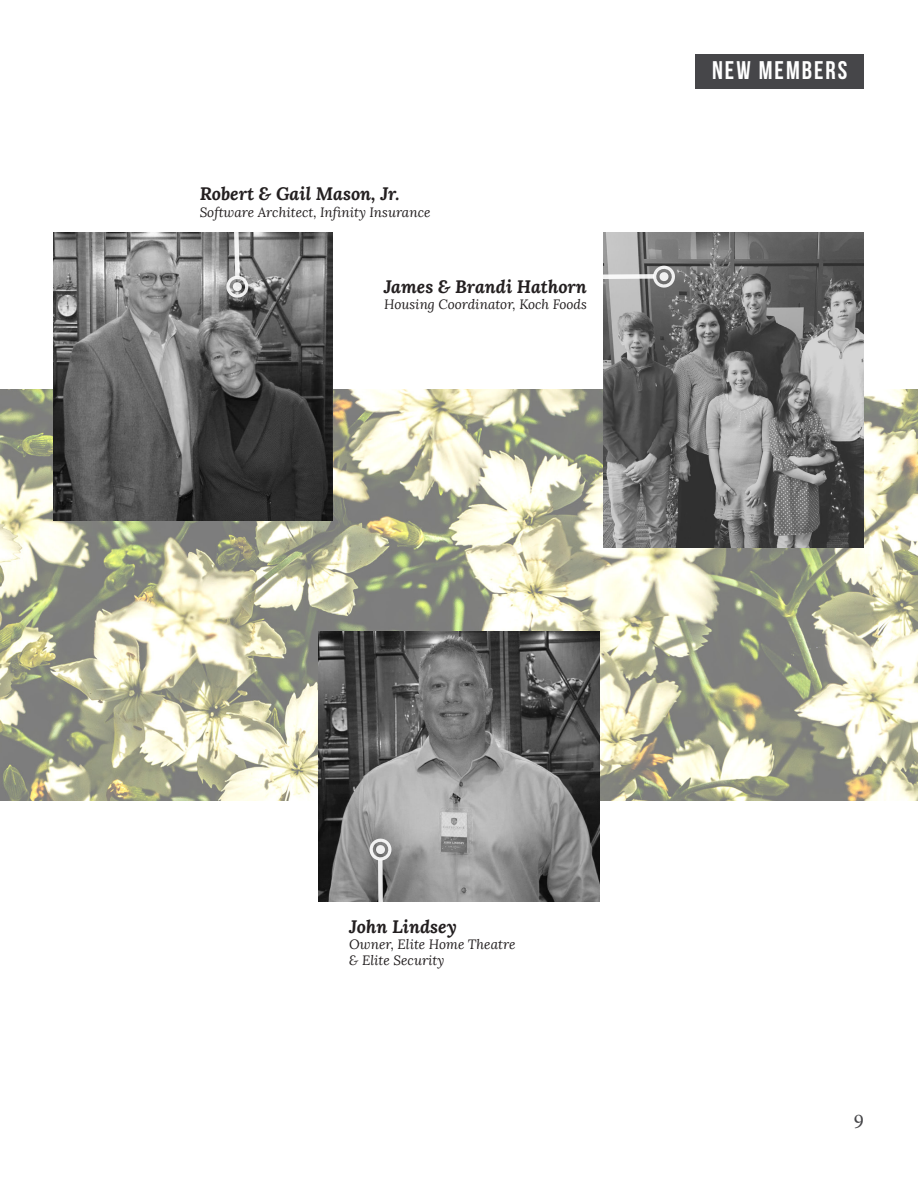
<style>
.page{position:relative;width:918px;height:1188px;background:#fff}
.page>*{position:absolute;margin:0;border:0;box-sizing:border-box;transform-origin:0 0}
.t1{font:25.5px "Bebas Neue";letter-spacing:.08em;color:#fff}
.t2{font:21px "Minion Pro";color:#464649}
.t3{font:italic 700 18px "Lora";color:#231f20}
.t4{font:italic 13.5px/16.2px "Lora";color:#231f20}
</style>
<div class="page">
<img style="left:0;top:390px;width:918px;height:410px">
<img style="left:604px;top:232px;width:260px;height:315px">
<img style="left:54px;top:232px;width:278px;height:289px">
<img style="left:318px;top:632px;width:282px;height:269px">
<svg style="left:225px;top:232px;width:25px;height:67px;background:#a0a0a0"></svg>
<svg style="left:652px;top:264px;width:24px;height:25px"></svg>
<div style="left:597px;top:274px;width:57px;height:5px;background:#f8f8f8"></div>
<svg style="left:368px;top:837px;width:25px;height:25px"></svg>
<svg style="left:378px;top:859px;width:5px;height:43px"></svg>
<div style="left:695px;top:54px;width:169px;height:35px;background:#464649"></div>
<p class="t3" style="left:200px;top:182px;width:201px">Robert &amp; Gail Mason, Jr.</p>
<p class="t4" style="left:200px;top:204px;width:232px">Software Architect, Infinity Insurance</p>
<p class="t3" style="left:384px;top:274px;width:205px">James &amp; Brandi Hathorn</p>
<p class="t4" style="left:384px;top:296px;width:204px">Housing Coordinator, Koch Foods</p>
<p class="t1" style="left:712px;top:56px;width:137px">NEW MEMBERS</p>
<p class="t3" style="left:349px;top:914px;width:109px">John Lindsey</p>
<p class="t4" style="left:349px;top:937px;width:168px">Owner, Elite Home Theatre &amp; Elite Security</p>
<h2 class="t2" style="left:854px;top:1107px;width:12px">9</h2>
</div>
